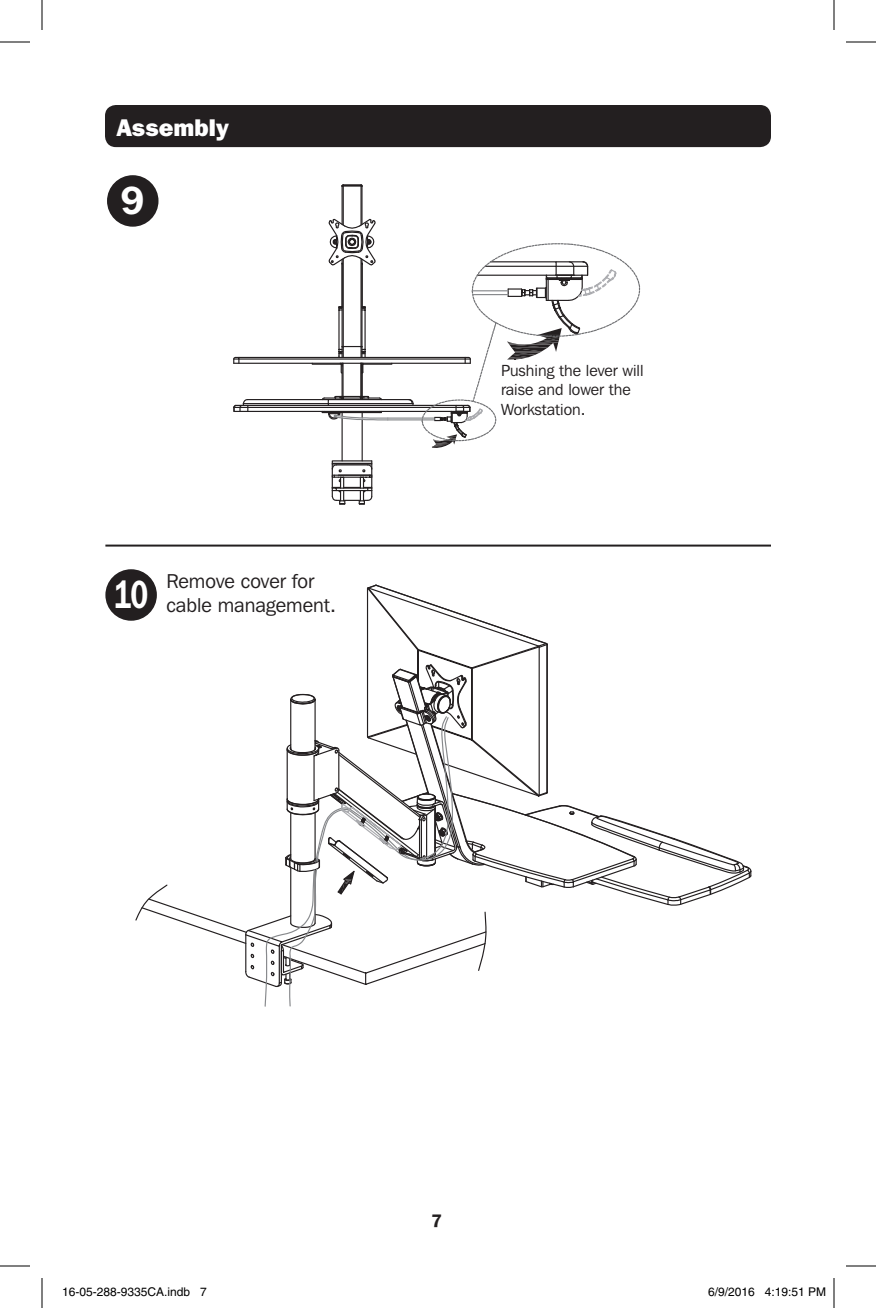
<style>
.page{position:relative;width:876px;height:1308px;background:#fff}
.page>*{position:absolute;margin:0;border:0;box-sizing:border-box;transform-origin:0 0}
.t1{font:600 39px "Franklin Gothic IT Cby BT";color:#fff;scale:.75 1}
.t2{font:600 39px "Franklin Gothic IT Cby BT";color:#fff}
.t3{font:800 24px "Franklin Gothic IT Cby BT";color:#fff}
.t4{font:20px/24px "Franklin Gothic IT Cby BT";color:#231f20}
.t5{font:600 18px "Franklin Gothic IT Cby BT";color:#231f20}
.t6{font:16px/19.2px "Franklin Gothic IT Cby BT";color:#231f20}
.t7{font:12px "Helvetica";color:#000}
</style>
<div class="page">
<div style="left:105px;top:105px;width:666px;height:42px;background:#231f20;border-radius:11px"></div>
<div style="left:108px;top:176px;width:50px;height:50px;background:#231f20;border-radius:50%"></div>
<div style="left:107px;top:175px;width:52px;height:52px;border:2px solid #231f20;border-radius:50%"></div>
<hr style="left:105px;top:545px;width:666px;height:2px;background:#231f20">
<div style="left:106px;top:570px;width:50px;height:50px;background:#231f20;border-radius:50%"></div>
<div style="left:105px;top:569px;width:52px;height:52px;border:2px solid #231f20;border-radius:50%"></div>
<hr style="left:343px;top:186px;width:1px;height:39px;background:#231f20">
<hr style="left:360px;top:186px;width:2px;height:39px;background:#231f20">
<hr style="left:361px;top:186px;width:2px;height:38px;background:#231f20">
<hr style="left:342px;top:186px;width:1px;height:38px;background:#231f20">
<svg style="left:331px;top:460px;width:42px;height:45px"></svg>
<hr style="left:362px;top:419px;width:1px;height:42px;background:#231f20">
<hr style="left:342px;top:418px;width:1px;height:43px;background:#231f20">
<svg style="left:341px;top:184px;width:22px;height:3px"></svg>
<svg style="left:233px;top:218px;width:408px;height:230px"></svg>
<hr style="left:473px;top:294px;width:35px;height:1px;background:#87898c">
<hr style="left:472px;top:290px;width:36px;height:1px;background:#87898c">
<svg style="left:134px;top:584px;width:618px;height:423px"></svg>
<hr style="left:0;top:42px;width:30px;height:1px;background:#000">
<hr style="left:846px;top:42px;width:30px;height:1px;background:#000">
<hr style="left:0;top:1266px;width:30px;height:1px;background:#000">
<hr style="left:846px;top:1266px;width:30px;height:1px;background:#000">
<hr style="left:42px;top:0;width:1px;height:30px;background:#000">
<hr style="left:42px;top:1278px;width:1px;height:30px;background:#000">
<hr style="left:834px;top:0;width:1px;height:30px;background:#000">
<hr style="left:834px;top:1278px;width:1px;height:30px;background:#000">
<p class="t3" style="left:117px;top:112px;width:114px">Assembly</p>
<p class="t2" style="left:120px;top:176px;width:25px">9</p>
<p class="t1" style="left:114px;top:570px;width:48px">10</p>
<p class="t4" style="left:166px;top:569px;width:171px">Remove cover for cable management.</p>
<p class="t6" style="left:501px;top:361px;width:144px">Pushing the lever will raise and lower the<br>Workstation.</p>
<p class="t5" style="left:431px;top:1209px;width:12px">7</p>
<p class="t7" style="left:62px;top:1285px;width:146px">16-05-288-9335CA.indb 7</p>
<p class="t7" style="left:708px;top:1285px;width:120px">6/9/2016 4:19:51 PM</p>
</div>
